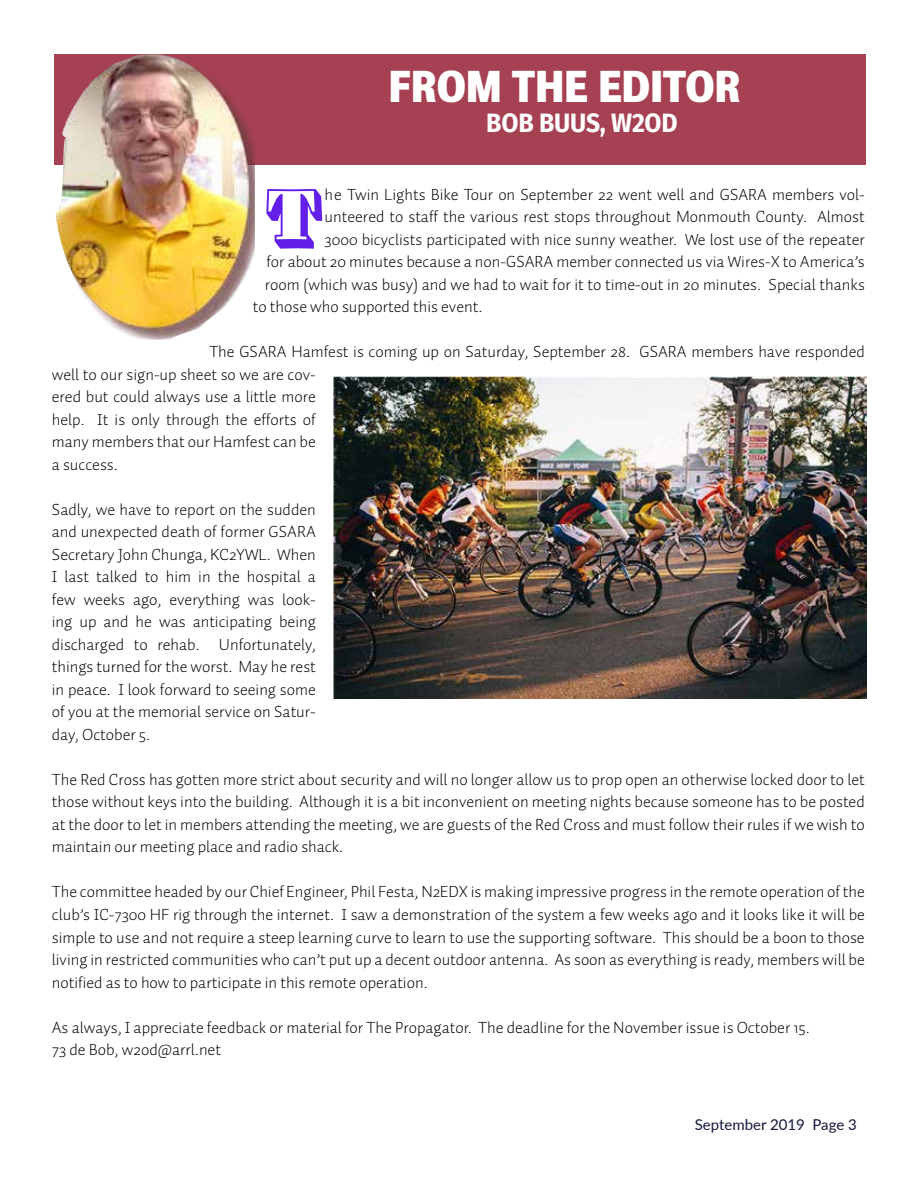
<style>
.page{position:relative;width:918px;height:1188px;background:#fff}
.page>*{position:absolute;margin:0;border:0;box-sizing:border-box;transform-origin:0 0}
.t1{font:76.35px "Ingeborg Block";color:#631fe8}
.t2{font:700 40.5px "Bureau Grot";letter-spacing:-.01em;color:#fff;scale:.93 1}
.t3{font:700 26.55px "Fira Sans OT";letter-spacing:-.01em;color:#fff;scale:.93 1}
.t4{font:300 16.5px/22.5px "Auto Pro";color:#000;text-align:justify}
.t5{font:15px "Lato";color:#15183a}
</style>
<div class="page">
<img style="left:333px;top:377px;width:533px;height:321px">
<div style="left:54px;top:54px;width:812px;height:111px;background:#a64153"></div>
<img style="left:55px;top:54px;width:200px;height:286px">
<h2 class="t2" style="left:389px;top:62px;width:380px">FROM THE EDITOR</h2>
<h3 class="t3" style="left:486px;top:104px;width:207px">BOB BUUS, W2OD</h3>
<h1 class="t1" style="left:265px;top:167px;width:57px">T</h1>
<p class="t4" style="left:325px;top:183px;width:542px">he Twin Lights Bike Tour on September 22 went well and GSARA members vol-</p>
<p class="t4" style="left:325px;top:205px;width:542px">unteered to staff the various rest stops throughout Monmouth County. Almost</p>
<p class="t4" style="left:325px;top:228px;width:542px">3000 bicyclists participated with nice sunny weather. We lost use of the repeater</p>
<p class="t4" style="left:266px;top:250px;width:600px">for about 20 minutes because a non-GSARA member connected us via Wires-X to America’s</p>
<p class="t4" style="left:265px;top:273px;width:602px">room (which was busy) and we had to wait for it to time-out in 20 minutes. Special thanks</p>
<p class="t4" style="left:253px;top:295px;width:231px">to those who supported this event.</p>
<p class="t4" style="left:52px;top:340px;width:815px;text-align:left;text-indent:157px">The GSARA Hamfest is coming up on Saturday, September 28. GSARA members have responded well to our sign-up sheet so we are cov-<br>ered but could always use a little more<br>help. It is only through the efforts of<br>many members that our Hamfest can be<br>a success.</p>
<p class="t4" style="left:52px;top:498px;width:266px">Sadly, we have to report on the sudden and unexpected death of former GSARA Secretary John Chunga, KC2YWL. When I last talked to him in the hospital a few weeks ago, everything was look&shy;ing up and he was anticipating being discharged to rehab. Unfortunately, things turned for the worst. May he rest in peace. I look forward to seeing some of you at the memorial service on Satur&shy;day, October 5.</p>
<p class="t4" style="left:52px;top:768px;width:815px">The Red Cross has gotten more strict about security and will no longer allow us to prop open an otherwise locked door to let those without keys into the building. Although it is a bit inconvenient on meeting nights because someone has to be posted at the door to let in members attending the meeting, we are guests of the Red Cross and must follow their rules if we wish to maintain our meeting place and radio shack.</p>
<p class="t4" style="left:52px;top:880px;width:815px">The committee headed by our Chief Engineer, Phil Festa, N2EDX is making impressive progress in the remote operation of the club’s IC-7300 HF rig through the internet. I saw a demonstration of the system a few weeks ago and it looks like it will be simple to use and not require a steep learning curve to learn to use the supporting software. This should be a boon to those living in restricted communities who can’t put up a decent outdoor antenna. As soon as everything is ready, members will be notified as to how to participate in this remote operation.</p>
<p class="t4" style="left:52px;top:1015px;width:760px">As always, I appreciate feedback or material for The Propagator. The deadline for the November issue is October 15.<br>73 de Bob, w2od@arrl.net</p>
<p class="t5" style="left:695px;top:1114px;width:164px">September 2019 Page 3</p>
</div>
